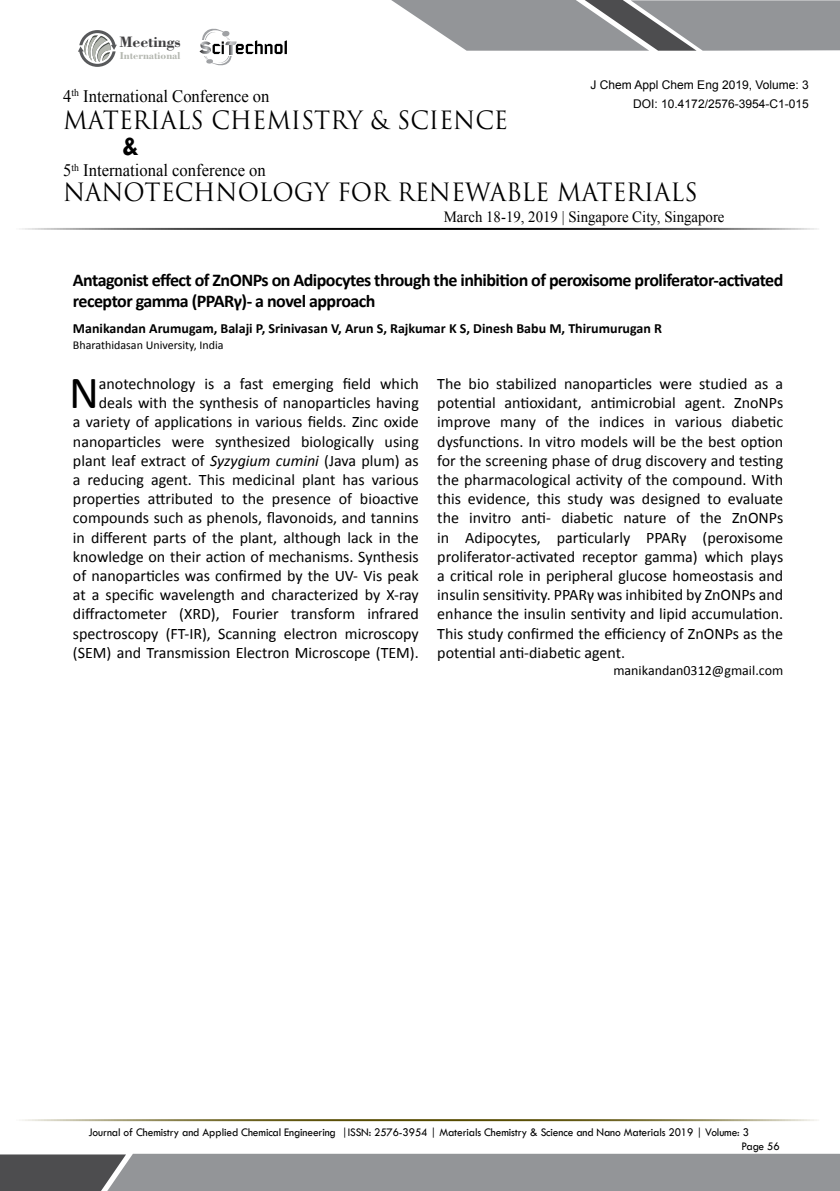
<style>
.page{position:relative;width:840px;height:1191px;background:#fff}
.page>*{position:absolute;margin:0;border:0;box-sizing:border-box;transform-origin:0 0}
.t1{font:46.2px "Calibri";color:#000}
.t2{font:700 28px "Tw Cen";color:#000;scale:.95 1}
.t3{font:24.6px "Trajan Pro 3";color:#000;scale:.95 1}
.t4{font:700 18px/21.4px "Calibri";letter-spacing:-.03em;color:#000}
.t5{font:17.4px "Times New Roman";color:#000;scale:.95 1}
.t6{font:16px/19.2px "Calibri";color:#000;text-align:right}
.t7{font:700 16px "Bodoni BT";color:#414042}
.t8{font:15.6px "Times New Roman";color:#000;scale:.95 1}
.t9{font:700 14px "Calibri";color:#000}
.t10{font:14px "Calibri";color:#000}
.t11{font:12px "Tw Cen";letter-spacing:-.01em;color:#000;scale:.95 1}
.t12{font:12px/19.2px "Arial";color:#000;text-align:right}
.t13{font:12px "Calibri";color:#000}
.t14{font:700 10.6px "Bodoni BT";color:#b3b6af}
.s1{font-style:italic}
</style>
<div class="page">
<hr style="left:12px;top:228px;width:807px;height:2px;background:#000">
<hr style="left:12px;top:1119px;width:807px;height:2px;background:#574b00">
<svg style="left:391px;top:0;width:449px;height:51px"></svg>
<svg style="left:0;top:1154px;width:840px;height:37px"></svg>
<svg style="left:78px;top:30px;width:39px;height:37px"></svg>
<svg style="left:199px;top:29px;width:88px;height:37px"></svg>
<p class="t7" style="left:119px;top:32px;width:63px">Meetings</p>
<p class="t14" style="left:120px;top:48px;width:62px">International</p>
<p class="t5" style="left:63px;top:84px;width:219px">4<sup>th</sup> International Conference on</p>
<h3 class="t3" style="left:63px;top:103px;width:469px">MATERIALS CHEMISTRY &amp; SCIENCE</h3>
<h2 class="t2" style="left:122px;top:129px;width:19px">&amp;</h2>
<p class="t5" style="left:63px;top:159px;width:215px">5<sup>th</sup> International conference on</p>
<p class="t12" style="left:590px;top:75px;width:220px">J Chem Appl Chem Eng 2019, Volume: 3<br>DOI: 10.4172/2576-3954-C1-015</p>
<h3 class="t3" style="left:63px;top:176px;width:669px">NANOTECHNOLOGY FOR RENEWABLE MATERIALS</h3>
<p class="t8" style="left:444px;top:206px;width:297px">March 18-19, 2019 | Singapore City, Singapore</p>
<p class="t4" style="left:73px;top:269px;width:712px">Antagonist effect of ZnONPs on Adipocytes through the inhibition of peroxisome proliferator-activated receptor gamma (PPARγ)- a novel approach</p>
<p class="t9" style="left:73px;top:320px;width:590px">Manikandan Arumugam, Balaji P, Srinivasan V, Arun S, Rajkumar K S, Dinesh Babu M, Thirumurugan R</p>
<p class="t13" style="left:73px;top:337px;width:152px">Bharathidasan University, India</p>
<h1 class="t1" style="left:69px;top:364px;width:31px">N</h1>
<p class="t6" style="left:73px;top:374px;width:347px">anotechnology is a fast emerging field which deals with the synthesis of nanoparticles having<br>a variety of applications in various fields. Zinc oxide nanoparticles were synthesized biologically using plant leaf extract of <span class="s1">Syzygium cumini</span> (Java plum) as a reducing agent. This medicinal plant has various properties attributed to the presence of bioactive compounds such as phenols, flavonoids, and tannins in different parts of the plant, although lack in the knowledge on their action of mechanisms. Synthesis of nanoparticles was confirmed by the UV- Vis peak at a specific wavelength and characterized by X-ray diffractometer (XRD), Fourier transform infrared spectroscopy (FT-IR), Scanning electron microscopy (SEM) and Transmission Electron Microscope (TEM).</p>
<p class="t6" style="left:437px;top:374px;width:347px;text-align:justify">The bio stabilized nanoparticles were studied as a potential antioxidant, antimicrobial agent. ZnoNPs improve many of the indices in various diabetic dysfunctions. In vitro models will be the best option for the screening phase of drug discovery and testing the pharmacological activity of the compound. With this evidence, this study was designed to evaluate the invitro anti- diabetic nature of the ZnONPs in Adipocytes, particularly PPARγ (peroxisome proliferator-activated receptor gamma) which plays a critical role in peripheral glucose homeostasis and insulin sensitivity. PPARγ was inhibited by ZnONPs and enhance the insulin sentivity and lipid accumulation.<br>This study confirmed the efficiency of ZnONPs as the potential anti-diabetic agent.</p>
<p class="t10" style="left:613px;top:661px;width:171px">manikandan0312@gmail.com</p>
<p class="t11" style="left:88px;top:1125px;width:696px">Journal of Chemistry and Applied Chemical Engineering |ISSN: 2576-3954 | Materials Chemistry &amp; Science and Nano Materials 2019 | Volume: 3</p>
<p class="t11" style="left:741px;top:1139px;width:42px">Page 56</p>
</div>
